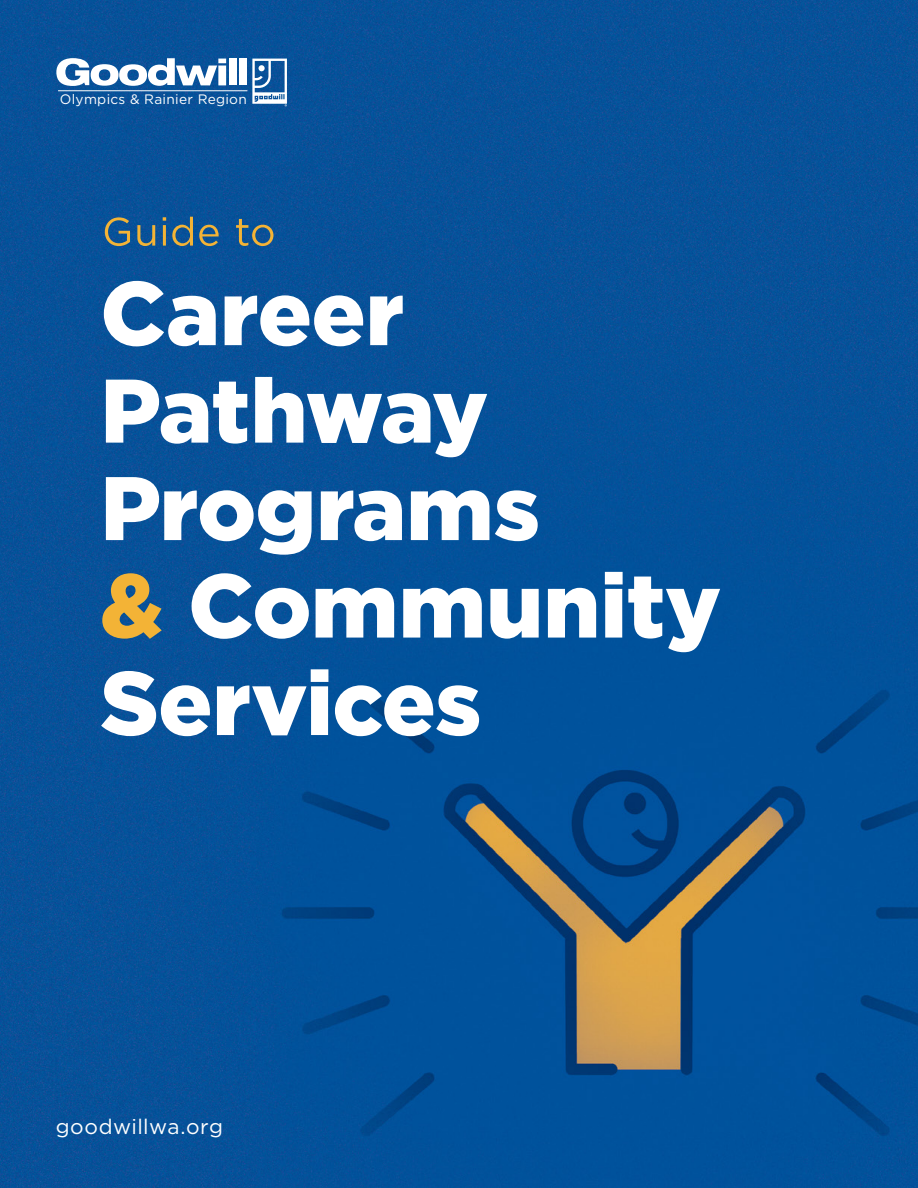
<style>
.page{position:relative;width:918px;height:1188px;background:#fff}
.page>*{position:absolute;margin:0;border:0;box-sizing:border-box;transform-origin:0 0}
.t1{font:900 90px/97.5px "Gotham";letter-spacing:-.01em;color:#fff}
.t2{font:21px "Gotham";letter-spacing:.02em;color:#fff}
.t3{font:13.65px "Gotham";letter-spacing:.02em;color:#fff}
.s1{color:#f3b336}
</style>
<div class="page">
<img style="left:0;top:0;width:918px;height:1188px">
<svg style="left:252px;top:59px;width:35px;height:48px"></svg>
<svg style="left:56px;top:58px;width:170px;height:28px"></svg>
<div style="left:229px;top:59px;width:7px;height:26px;background:#fff"></div>
<div style="left:239px;top:59px;width:8px;height:26px;background:#fff"></div>
<hr style="left:58px;top:91px;width:189px;height:1px;background:#fff">
<svg style="left:105px;top:217px;width:168px;height:29px;background:#3f6781"></svg>
<p class="t3" style="left:60px;top:91px;width:188px">Olympics &amp; Rainier Region</p>
<p class="t1" style="left:100px;top:264px;width:622px">Career<br>Pathway<br>Programs<br><span class="s1">&amp;</span> Community<br>Services</p>
<p class="t2" style="left:56px;top:1113px;width:169px">goodwillwa.org</p>
</div>
